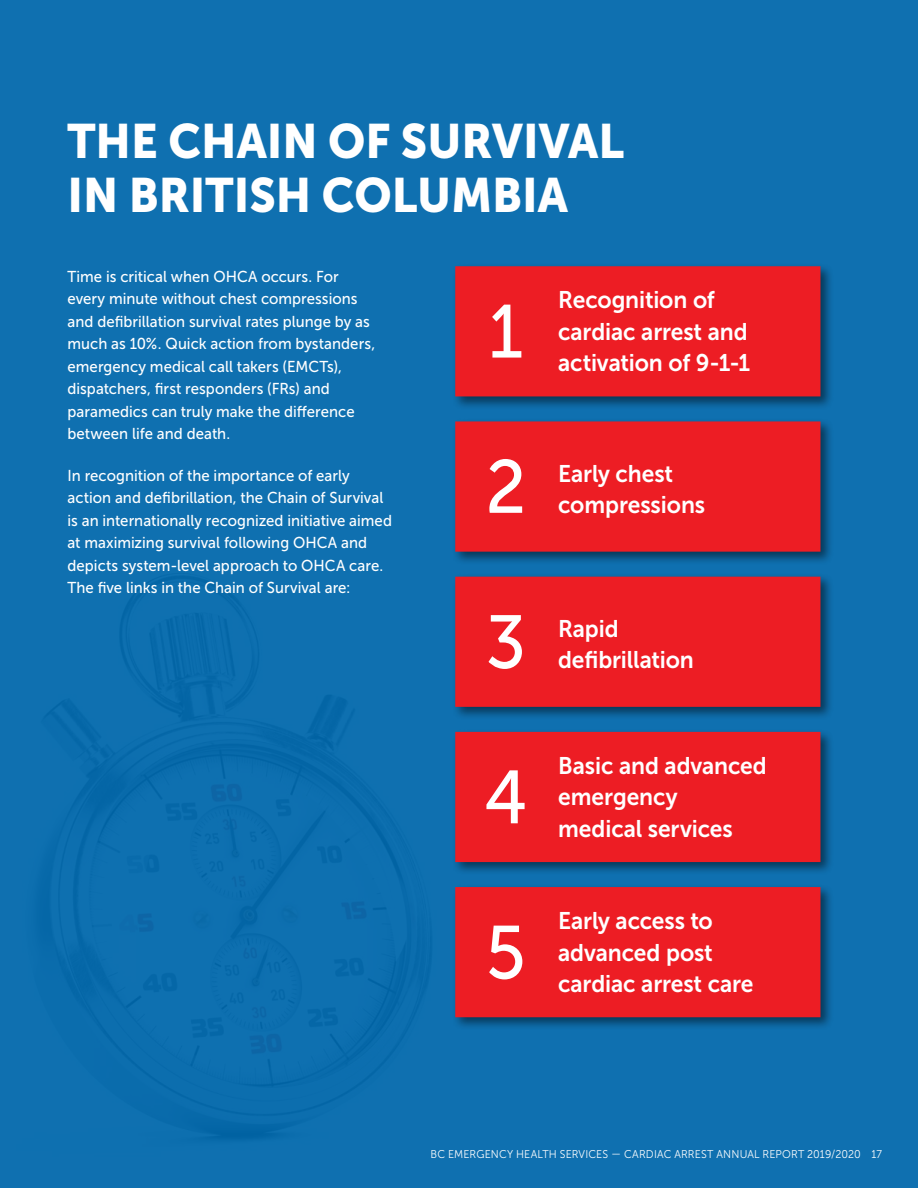
<style>
.page{position:relative;width:918px;height:1188px;background:#0f70b0}
.page>*{position:absolute;margin:0;border:0;box-sizing:border-box;transform-origin:0 0}
.t1{font:75px/155.2px "Museo Sans 500";color:#fff;text-align:justify;scale:.95 1}
.t2{font:48px/54px "Museo Sans 900";color:#fff;scale:.95 1}
.t3{font:24px/31.5px "Museo Sans 700";letter-spacing:-.005em;color:#fff;scale:.95 1}
.t4{font:15.75px/22.5px "Museo Sans 500";letter-spacing:.005em;color:#fff;scale:.95 1}
.t5{font:11.25px "Museo Sans 300";letter-spacing:.015em;color:#fff;scale:.95 1}
</style>
<div class="page">
<div style="left:452px;top:263px;width:382px;height:147px;background:#000;opacity:.5"></div>
<div style="left:455px;top:266px;width:365px;height:130px;background:#ed1d24"></div>
<div style="left:452px;top:418px;width:382px;height:147px;background:#000;opacity:.5"></div>
<div style="left:455px;top:421px;width:365px;height:131px;background:#ed1d24"></div>
<div style="left:452px;top:573px;width:382px;height:147px;background:#000;opacity:.5"></div>
<div style="left:455px;top:577px;width:365px;height:130px;background:#ed1d24"></div>
<div style="left:452px;top:728px;width:382px;height:147px;background:#000;opacity:.5"></div>
<div style="left:455px;top:732px;width:365px;height:130px;background:#ed1d24"></div>
<div style="left:452px;top:883px;width:382px;height:147px;background:#000;opacity:.5"></div>
<div style="left:455px;top:887px;width:365px;height:130px;background:#ed1d24"></div>
<h2 class="t2" style="left:68px;top:114px;width:587px">THE CHAIN OF SURVIVAL<br>IN BRITISH COLUMBIA</h2>
<p class="t4" style="left:68px;top:265px;width:325px">Time is critical when OHCA occurs. For every minute without chest compressions and defibrillation survival rates plunge by as much as 10%. Quick action from bystanders, emergency medical call takers (EMCTs), dispatchers, first responders (FRs) and paramedics can truly make the difference between life and death.</p>
<p class="t4" style="left:68px;top:464px;width:343px">In recognition of the importance of early action and defibrillation, the Chain of Survival is an internationally recognized initiative aimed at maximizing survival following OHCA and depicts system-level approach to OHCA care.<br>The five links in the Chain of Survival are:</p>
<h1 class="t1" style="left:484px;top:254px;width:47px">1<br>2<br>3<br>4<br>5</h1>
<h3 class="t3" style="left:558px;top:284px;width:204px">Recognition of cardiac arrest and activation of 9-1-1</h3>
<h3 class="t3" style="left:558px;top:458px;width:156px">Early chest compressions</h3>
<h3 class="t3" style="left:558px;top:613px;width:144px">Rapid defibrillation</h3>
<h3 class="t3" style="left:558px;top:750px;width:221px">Basic and advanced emergency medical services</h3>
<h3 class="t3" style="left:558px;top:905px;width:207px">Early access to advanced post cardiac arrest care</h3>
<p class="t5" style="left:431px;top:1148px;width:477px">BC EMERGENCY HEALTH SERVICES — CARDIAC ARREST ANNUAL REPORT 2019/2020 17</p>
</div>
